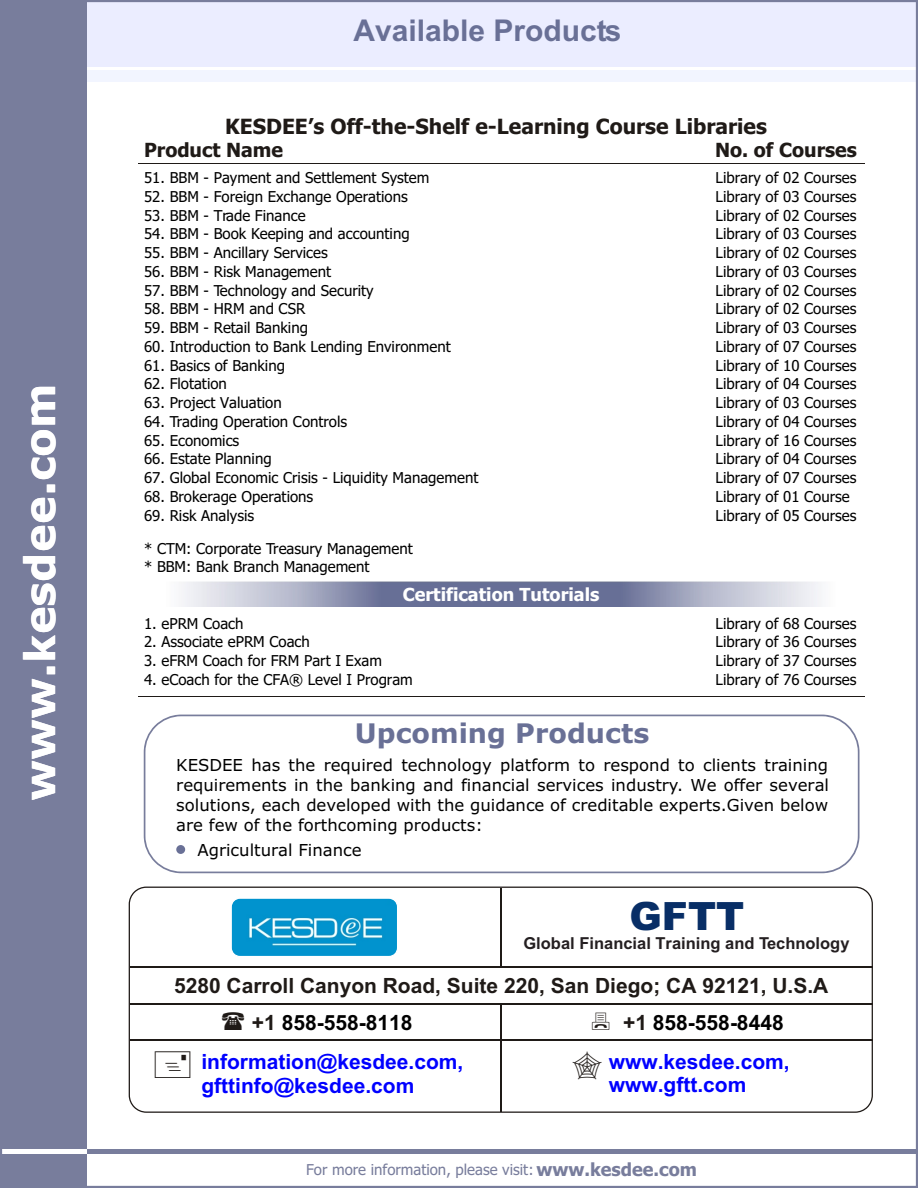
<style>
.page{position:relative;width:918px;height:1188px;background:#fff}
.page>*{position:absolute;margin:0;border:0;box-sizing:border-box;transform-origin:0 0}
.t1{font:700 42px "Verdana";color:#fff}
.t2{font:900 39px "Arial";color:#082e66}
.t3{font:700 30px "Arial";color:#697096}
.t4{font:700 27px "Verdana";color:#697096}
.t5{font:700 21px/23.4px "Arial";color:#00f}
.t6{font:700 21px "Arial";color:#1f1a17}
.t7{font:700 21px "Tahoma";color:#1f1a17}
.t8{font:700 21px "Arial";color:#000}
.t9{font:700 19.5px "Tahoma";color:#1f1a17}
.t10{font:700 18px "Tahoma";color:#fff}
.t11{font:16.5px/20.1px "Verdana";color:#000;text-align:justify}
.t12{font:700 16.5px "Arial";color:#241f21}
.t13{font:15px/18.8px "Tahoma";color:#000}
.t14{font:15px "Tahoma";color:#787d9c}
.s1{color:#1f1a17}
.s2{font-weight:700;font-size:18px}
</style>
<div class="page">
<div style="left:0;top:0;width:918px;height:67px;background:#ebedff"></div>
<div style="left:0;top:70px;width:918px;height:11px;background:#f2f5ff"></div>
<div style="left:0;top:0;width:86px;height:1188px;background:#787d9c"></div>
<div style="left:0;top:1149px;width:918px;height:5px;background:#787d9c"></div>
<div style="left:0;top:1149px;width:87px;height:5px;background:#fff"></div>
<hr style="left:0;top:0;width:918px;height:2px;background:#787d9c">
<hr style="left:916px;top:0;width:2px;height:1188px;background:#787d9c">
<hr style="left:0;top:1186px;width:918px;height:2px;background:#787d9c">
<hr style="left:0;top:0;width:2px;height:1188px;background:#787d9c">
<svg style="left:144px;top:715px;width:716px;height:158px"></svg>
<div style="left:176px;top:845px;width:9px;height:9px;background:#697096;border-radius:50%"></div>
<svg style="left:129px;top:887px;width:744px;height:226px"></svg>
<hr style="left:130px;top:966px;width:743px;height:2px;background:#1f1a17">
<hr style="left:130px;top:1003px;width:743px;height:1px;background:#1f1a17">
<hr style="left:130px;top:1039px;width:743px;height:2px;background:#1f1a17">
<hr style="left:500px;top:1004px;width:2px;height:108px;background:#1f1a17">
<hr style="left:500px;top:888px;width:2px;height:79px;background:#1f1a17">
<svg style="left:231px;top:898px;width:167px;height:59px;background:#26a2d3"></svg>
<hr style="left:139px;top:696px;width:726px;height:1px;background:#1f1a17">
<hr style="left:139px;top:163px;width:726px;height:1px;background:#1f1a17">
<img style="left:545px;top:582px;width:276px;height:25px">
<img style="left:182px;top:582px;width:363px;height:25px">
<svg style="left:222px;top:1012px;width:22px;height:18px"></svg>
<svg style="left:592px;top:1013px;width:17px;height:17px"></svg>
<svg style="left:155px;top:1052px;width:36px;height:26px"></svg>
<svg style="left:573px;top:1052px;width:29px;height:27px"></svg>
<h1 class="t1" style="left:23px;top:801px;width:419px;rotate:-90deg">www.kesdee.com</h1>
<h3 class="t3" style="left:353px;top:19px;width:270px">Available Products</h3>
<h3 class="t7" style="left:225px;top:118px;width:543px">KESDEE’s Off-the-Shelf e-Learning Course Libraries</h3>
<h3 class="t9" style="left:144px;top:142px;width:141px">Product Name</h3>
<h3 class="t9" style="left:715px;top:142px;width:143px">No. of Courses</h3>
<p class="t13" style="left:144px;top:170px;width:287px">51. BBM - Payment and Settlement System</p>
<p class="t13" style="left:716px;top:170px;width:142px">Library of 02 Courses</p>
<p class="t13" style="left:144px;top:188px;width:265px">52. BBM - Foreign Exchange Operations</p>
<p class="t13" style="left:716px;top:188px;width:142px">Library of 03 Courses</p>
<p class="t13" style="left:144px;top:207px;width:163px">53. BBM - Trade Finance</p>
<p class="t13" style="left:716px;top:207px;width:142px">Library of 02 Courses</p>
<p class="t13" style="left:144px;top:226px;width:267px">54. BBM - Book Keeping and accounting</p>
<p class="t13" style="left:716px;top:226px;width:142px">Library of 03 Courses</p>
<p class="t13" style="left:144px;top:245px;width:185px">55. BBM - Ancillary Services</p>
<p class="t13" style="left:716px;top:245px;width:142px">Library of 02 Courses</p>
<p class="t13" style="left:144px;top:263px;width:189px">56. BBM - Risk Management</p>
<p class="t13" style="left:716px;top:263px;width:142px">Library of 03 Courses</p>
<p class="t13" style="left:144px;top:282px;width:231px">57. BBM - Technology and Security</p>
<p class="t13" style="left:716px;top:282px;width:142px">Library of 02 Courses</p>
<p class="t13" style="left:144px;top:301px;width:163px">58. BBM - HRM and CSR</p>
<p class="t13" style="left:716px;top:301px;width:142px">Library of 02 Courses</p>
<p class="t13" style="left:144px;top:320px;width:165px">59. BBM - Retail Banking</p>
<p class="t13" style="left:716px;top:320px;width:142px">Library of 03 Courses</p>
<p class="t13" style="left:144px;top:338px;width:308px">60. Introduction to Bank Lending Environment</p>
<p class="t13" style="left:716px;top:338px;width:142px">Library of 07 Courses</p>
<p class="t13" style="left:144px;top:357px;width:143px">61. Basics of Banking</p>
<p class="t13" style="left:716px;top:357px;width:142px">Library of 10 Courses</p>
<p class="t13" style="left:144px;top:376px;width:84px">62. Flotation</p>
<p class="t13" style="left:716px;top:376px;width:142px">Library of 04 Courses</p>
<p class="t13" style="left:144px;top:395px;width:139px">63. Project Valuation</p>
<p class="t13" style="left:716px;top:395px;width:142px">Library of 03 Courses</p>
<p class="t13" style="left:144px;top:413px;width:205px">64. Trading Operation Controls</p>
<p class="t13" style="left:716px;top:413px;width:142px">Library of 04 Courses</p>
<p class="t13" style="left:144px;top:432px;width:97px">65. Economics</p>
<p class="t13" style="left:716px;top:432px;width:142px">Library of 16 Courses</p>
<p class="t13" style="left:144px;top:451px;width:129px">66. Estate Planning</p>
<p class="t13" style="left:716px;top:451px;width:142px">Library of 04 Courses</p>
<p class="t13" style="left:144px;top:470px;width:336px">67. Global Economic Crisis - Liquidity Management</p>
<p class="t13" style="left:716px;top:470px;width:142px">Library of 07 Courses</p>
<p class="t13" style="left:144px;top:488px;width:171px">68. Brokerage Operations</p>
<p class="t13" style="left:716px;top:488px;width:136px">Library of 01 Course</p>
<p class="t13" style="left:144px;top:507px;width:112px">69. Risk Analysis</p>
<p class="t13" style="left:716px;top:507px;width:142px">Library of 05 Courses</p>
<p class="t13" style="left:144px;top:540px;width:270px">* CTM: Corporate Treasury Management * BBM: Bank Branch Management</p>
<p class="t10" style="left:403px;top:587px;width:198px">Certification Tutorials</p>
<p class="t13" style="left:144px;top:615px;width:101px">1. ePRM Coach</p>
<p class="t13" style="left:716px;top:615px;width:142px">Library of 68 Courses</p>
<p class="t13" style="left:144px;top:634px;width:167px">2. Associate ePRM Coach</p>
<p class="t13" style="left:716px;top:634px;width:142px">Library of 36 Courses</p>
<p class="t13" style="left:144px;top:653px;width:239px">3. eFRM Coach for FRM Part I Exam</p>
<p class="t13" style="left:716px;top:653px;width:142px">Library of 37 Courses</p>
<p class="t13" style="left:144px;top:671px;width:270px">4. eCoach for the CFA® Level I Program</p>
<p class="t13" style="left:716px;top:671px;width:142px">Library of 76 Courses</p>
<h3 class="t4" style="left:355px;top:723px;width:296px">Upcoming Products</h3>
<p class="t11" style="left:176px;top:757px;width:654px">KESDEE has the required technology platform to respond to clients training requirements in the banking and financial services industry. We offer several solutions, each developed with the guidance of creditable experts.Given below are few of the forthcoming products:</p>
<p class="t11" style="left:197px;top:841px;width:166px">Agricultural Finance</p>
<h2 class="t2" style="left:630px;top:902px;width:116px">GFTT</h2>
<p class="t12" style="left:523px;top:937px;width:328px">Global Financial Training and Technology</p>
<h3 class="t6" style="left:174px;top:977px;width:656px">5280 Carroll Canyon Road, Suite 220, San Diego; CA 92121, U.S.A</h3>
<h3 class="t8" style="left:252px;top:1015px;width:162px"><span class="s1">+1</span> 858-558-8118</h3>
<h3 class="t8" style="left:623px;top:1015px;width:162px"><span class="s1">+1</span> 858-558-8448</h3>
<h3 class="t5" style="left:201px;top:1052px;width:264px">information@kesdee.com, gfttinfo@kesdee.com</h3>
<h3 class="t5" style="left:609px;top:1052px;width:182px">www.kesdee.com, www.gftt.com</h3>
<p class="t14" style="left:306px;top:1164px;width:392px">For more information, please visit: <span class="s2">www.kesdee.com</span></p>
</div>
